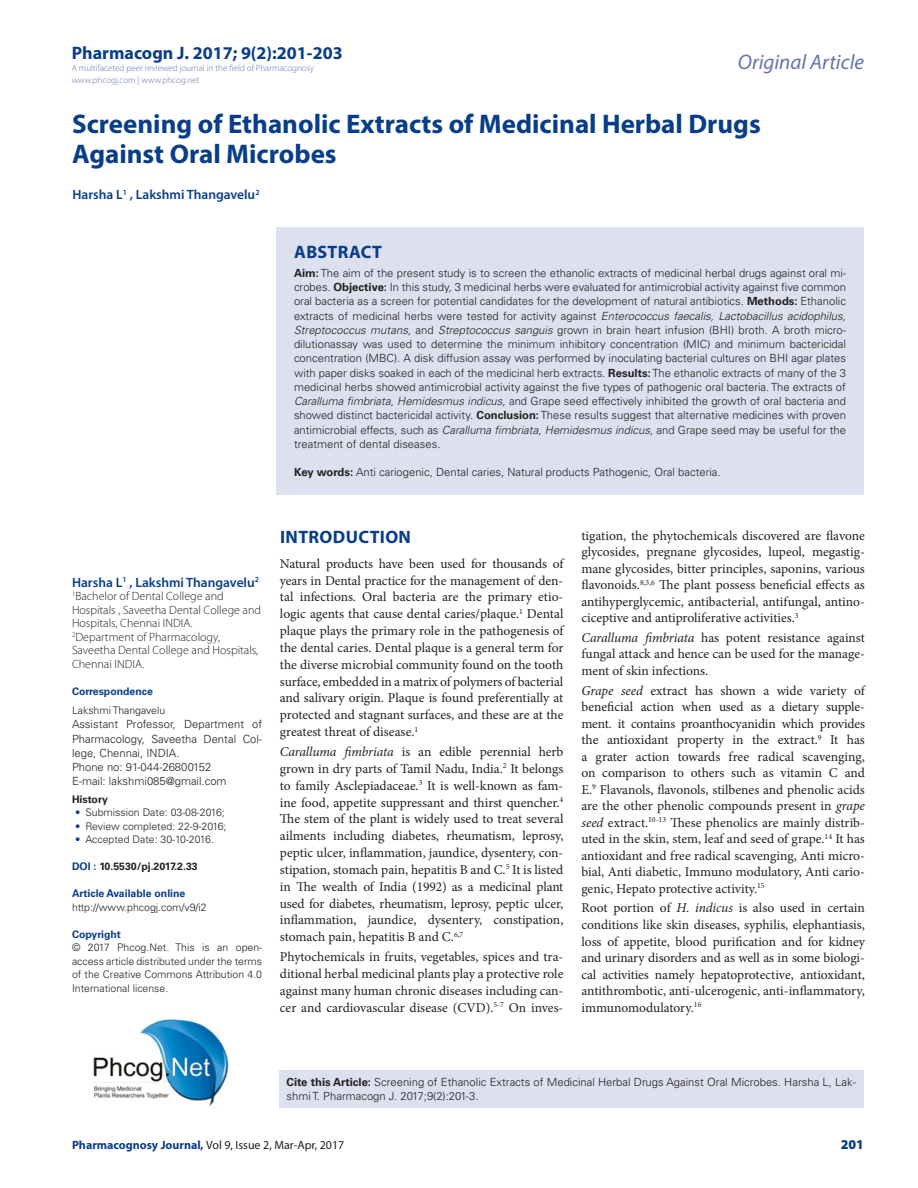
<style>
.page{position:relative;width:918px;height:1188px;background:#fff}
.page>*{position:absolute;margin:0;border:0;box-sizing:border-box;transform-origin:0 0}
.CT{font:700 27px/30px "Myriad Pro";color:#083e89}
.t1{font:italic 21px "Myriad Pro";color:#6473ac}
._1_HD{font:700 18px "Myriad Pro";letter-spacing:.01em;color:#083e89}
.TXT{font:13.5px/16.5px "Minion Pro";color:#231f20;text-align:justify}
.CA{font:600 13.5px "Myriad Pro";color:#083e89}
.RRH{font:900 13.5px "Myriad Pro";color:#083e89}
.CA_Aff{font:300 12px/13.5px "Myriad Pro";color:#231f20}
.RRH-2{font:12px "Myriad Pro";color:#231f20}
.ABS_TXT{font:300 11.25px/14.2px "Univers LT Std";color:#231f20;text-align:justify}
.ABS_AU_ADD{font:300 10.5px/13.5px "Univers LT Std";color:#231f20;text-align:justify}
.ABS_AU_ADD-2{font:700 10.5px "Univers LT Std";color:#083e89}
.ABS_AU_ADD-3{font:700 10.5px "Univers LT Std";color:#231f20}
.ABS_ADD{font:300 10.5px "Univers LT Std";color:#231f20}
.CA_Aff-2{font:700 10.5px "Univers LT Std";color:#083e89}
.ABS_ADD-2{font:700 10.5px "Univers LT Std";color:#231f20}
.t2{font:300 9px/12px "Myriad Pro";color:#6473ac}
.s1{font-weight:700}
.s2{font-style:italic}
.s3{color:#083e89}
.s4{font-weight:700;color:#083e89}
</style>
<div class="page">
<div style="left:276px;top:227px;width:588px;height:267px;background:#dde0ee"></div>
<div style="left:279px;top:1070px;width:584px;height:38px;background:#dde0ee"></div>
<img style="left:93px;top:1019px;width:136px;height:88px">
<h3 class="_1_HD" style="left:72px;top:41px;width:272px">Pharmacogn J. 2017; 9(2):201-203</h3>
<p class="t2" style="left:72px;top:62px;width:244px">A multifaceted peer reviewed journal in the field of Pharmacognosy www.phcogj.com | www.phcog.net</p>
<h2 class="t1" style="left:738px;top:49px;width:128px">Original Article</h2>
<p class="CT" style="left:72px;top:108px;width:690px">Screening of Ethanolic Extracts of Medicinal Herbal Drugs<br>Against Oral Microbes</p>
<p class="CA" style="left:73px;top:186px;width:189px">Harsha L<sup>1</sup> , Lakshmi Thangavelu<sup>2</sup></p>
<p class="_1_HD" style="left:294px;top:240px;width:89px">ABSTRACT</p>
<p class="ABS_TXT" style="left:294px;top:266px;width:554px"><span class="s1">Aim:</span> The aim of the present study is to screen the ethanolic extracts of medicinal herbal drugs against oral mi&shy;crobes. <span class="s1">Objective:</span> In this study, 3 medicinal herbs were evaluated for antimicrobial activity against five common oral bacteria as a screen for potential candidates for the development of natural antibiotics. <span class="s1">Methods:</span> Ethanolic extracts of medicinal herbs were tested for activity against <span class="s2">Enterococcus faecalis, Lactobacillus acidophilus, Streptococcus mutans,</span> and <span class="s2">Streptococcus sanguis</span> grown in brain heart infusion (BHI) broth. A broth micro&shy;dilutionassay was used to determine the minimum inhibitory concentration (MIC) and minimum bactericidal concentration (MBC). A disk diffusion assay was performed by inoculating bacterial cultures on BHI agar plates with paper disks soaked in each of the medicinal herb extracts. <span class="s1">Results:</span> The ethanolic extracts of many of the 3 medicinal herbs showed antimicrobial activity against the five types of pathogenic oral bacteria. The extracts of <span class="s2">Caralluma fimbriata, Hemidesmus indicus,</span> and Grape seed effectively inhibited the growth of oral bacteria and showed distinct bactericidal activity. <span class="s1">Conclusion:</span> These results suggest that alternative medicines with proven antimicrobial effects, such as <span class="s2">Caralluma fimbriata, Hemidesmus indicus</span>, and Grape seed may be useful for the treatment of dental diseases.</p>
<p class="ABS_TXT" style="left:294px;top:465px;width:428px"><span class="s1">Key words:</span> Anti cariogenic, Dental caries, Natural products Pathogenic, Oral bacteria.</p>
<p class="CA" style="left:72px;top:573px;width:189px">Harsha L<sup>1</sup> , Lakshmi Thangavelu<sup>2</sup></p>
<p class="CA_Aff" style="left:72px;top:590px;width:191px"><sup>1</sup>Bachelor of Dental College and<br>Hospitals , Saveetha Dental College and<br>Hospitals, Chennai INDIA.</p>
<p class="CA_Aff" style="left:72px;top:630px;width:188px"><sup>2</sup>Department of Pharmacology,<br>Saveetha Dental College and Hospitals,<br>Chennai INDIA.</p>
<p class="CA_Aff-2" style="left:72px;top:685px;width:82px">Correspondence</p>
<p class="ABS_ADD" style="left:72px;top:704px;width:95px">Lakshmi Thangavelu</p>
<p class="ABS_TXT" style="left:72px;top:717px;width:192px">Assistant Professor, Department of Pharmacology, Saveetha Dental Col&shy;lege, Chennai, INDIA.</p>
<p class="ABS_TXT" style="left:72px;top:760px;width:141px">Phone no: 91-044-26800152</p>
<p class="ABS_TXT" style="left:72px;top:774px;width:156px">E-mail: lakshmi085@gmail.com</p>
<p class="ABS_ADD-2" style="left:72px;top:793px;width:37px">History</p>
<p class="ABS_AU_ADD" style="left:75px;top:806px;width:151px"><span class="s3">•</span> Submission Date: 03-08-2016;</p>
<p class="ABS_AU_ADD" style="left:75px;top:819px;width:153px"><span class="s3">•</span> Review completed: 22-9-2016;</p>
<p class="ABS_AU_ADD" style="left:75px;top:833px;width:140px"><span class="s3">•</span> Accepted Date: 30-10-2016.</p>
<p class="ABS_AU_ADD-3" style="left:72px;top:860px;width:127px"><span class="s3">DOI :</span> 10.5530/pj.2017.2.33</p>
<p class="ABS_AU_ADD-2" style="left:72px;top:887px;width:115px">Article Available online</p>
<p class="ABS_AU_ADD" style="left:72px;top:900px;width:136px">http://www.phcogj.com/v9/i2</p>
<p class="ABS_AU_ADD-2" style="left:72px;top:928px;width:50px">Copyright</p>
<p class="ABS_AU_ADD" style="left:72px;top:941px;width:192px">© 2017 Phcog.Net. This is an open&shy;access article distributed under the terms of the Creative Commons Attribution 4.0<br>International license<span class="s3">.</span></p>
<p class="_1_HD" style="left:280px;top:526px;width:132px">INTRODUCTION</p>
<p class="TXT" style="left:280px;top:555px;width:285px">Natural products have been used for thousands of years in Dental practice for the management of den&shy;tal infections. Oral bacteria are the primary etio&shy;logic agents that cause dental caries/plaque.<sup>1</sup> Dental plaque plays the primary role in the pathogenesis of the dental caries. Dental plaque is a general term for the diverse microbial community found on the tooth surface, embedded in a matrix of polymers of bacterial and salivary origin. Plaque is found preferentially at protected and stagnant surfaces, and these are at the greatest threat of disease.<sup>1</sup></p>
<p class="TXT" style="left:280px;top:743px;width:285px"><span class="s2">Caralluma fimbriata</span> is an edible perennial herb grown in dry parts of Tamil Nadu, India.<sup>2</sup> It belongs to family Asclepiadaceae.<sup>3</sup> It is well-known as fam&shy;ine food, appetite suppressant and thirst quencher.<sup>4<br></sup>The stem of the plant is widely used to treat several ailments including diabetes, rheumatism, leprosy, peptic ulcer, inflammation, jaundice, dysentery, con&shy;stipation, stomach pain, hepatitis B and C.<sup>5</sup> It is listed in The wealth of India (1992) as a medicinal plant used for diabetes, rheumatism, leprosy, peptic ulcer, inflammation, jaundice, dysentery, constipation, stomach pain, hepatitis B and C.<sup>6,7</sup></p>
<p class="TXT" style="left:280px;top:949px;width:285px">Phytochemicals in fruits, vegetables, spices and tra&shy;ditional herbal medicinal plants play a protective role against many human chronic diseases including can&shy;cer and cardiovascular disease (CVD).<sup>5-7</sup> On inves-</p>
<p class="TXT" style="left:581px;top:527px;width:285px">tigation, the phytochemicals discovered are flavone glycosides, pregnane glycosides, lupeol, megastig&shy;mane glycosides, bitter principles, saponins, various flavonoids.<sup>8,3,6</sup> The plant possess beneficial effects as antihyperglycemic, antibacterial, antifungal, antino&shy;ciceptive and antiproliferative activities.<sup>3</sup></p>
<p class="TXT" style="left:581px;top:629px;width:285px"><span class="s2">Caralluma fimbriata</span> has potent resistance against fungal attack and hence can be used for the manage&shy;ment of skin infections.</p>
<p class="TXT" style="left:581px;top:682px;width:285px"><span class="s2">Grape seed</span> extract has shown a wide variety of beneficial action when used as a dietary supple&shy;ment. it contains proanthocyanidin which provides the antioxidant property in the extract.<sup>9</sup> It has a grater action towards free radical scavenging, on comparison to others such as vitamin C and E.<sup>9</sup> Flavanols, flavonols, stilbenes and phenolic acids are the other phenolic compounds present in <span class="s2">grape seed</span> extract.<sup>10-13</sup> These phenolics are mainly distrib&shy;uted in the skin, stem, leaf and seed of grape.<sup>14</sup> It has antioxidant and free radical scavenging, Anti micro&shy;bial, Anti diabetic, Immuno modulatory, Anti cario&shy;genic, Hepato protective activity.<sup>15</sup></p>
<p class="TXT" style="left:581px;top:900px;width:285px">Root portion of <span class="s2">H. indicus</span> is also used in certain conditions like skin diseases, syphilis, elephantiasis, loss of appetite, blood purification and for kidney and urinary disorders and as well as in some biologi&shy;cal activities namely hepatoprotective, antioxidant, antithrombotic, anti-ulcerogenic, anti-inflammatory, immunomodulatory.<sup>16</sup></p>
<p class="ABS_TXT" style="left:286px;top:1075px;width:571px"><span class="s1">Cite this Article:</span> Screening of Ethanolic Extracts of Medicinal Herbal Drugs Against Oral Microbes. Harsha L, Lak&shy;shmi T. Pharmacogn J. 2017;9(2):201-3.</p>
<p class="RRH-2" style="left:72px;top:1138px;width:274px"><span class="s4">Pharmacognosy Journal,</span> Vol 9, Issue 2, Mar-Apr, 2017</p>
<p class="RRH" style="left:841px;top:1137px;width:25px">201</p>
</div>
